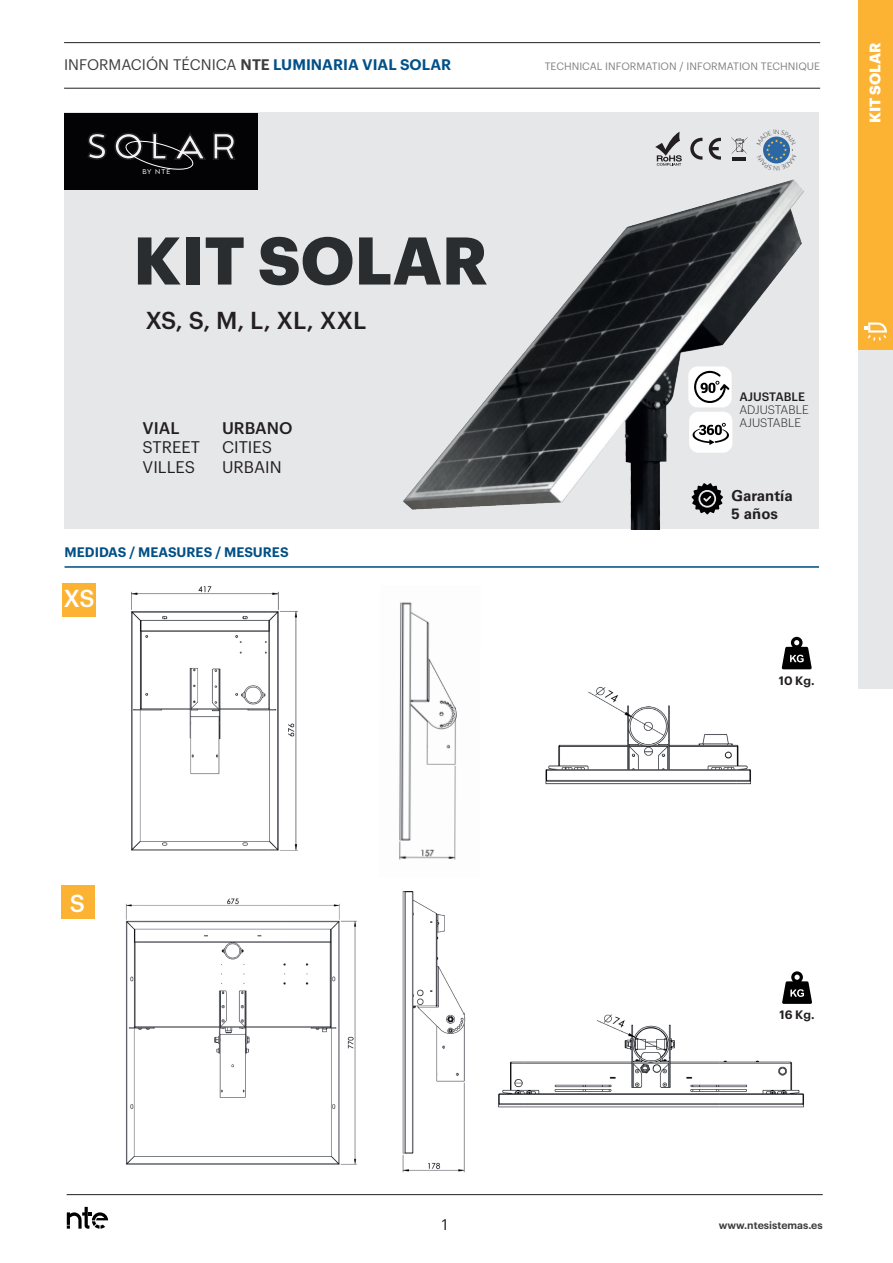
<style>
.page{position:relative;width:893px;height:1263px;background:#fff}
.page>*{position:absolute;margin:0;border:0;box-sizing:border-box;transform-origin:0 0}
.t1{font:700 65.85px "Graphik";color:#292d2f}
.t2{font:500 24px "Graphik";color:#231f20}
.t3{font:500 24px "Graphik";color:#fff}
.t4{font:16.5px/19.8px "Graphik";color:#231f20}
.t5{font:500 16.5px "Graphik";color:#231f20}
.t6{font:15px "Graphik";color:#3e3e3f}
.t7{font:700 15px/18px "Univers LT Std";color:#231f20}
.t8{font:700 15px "Graphik";color:#fff}
.t9{font:600 15px "Graphik";color:#fff}
.t10{font:15px "Graphik";color:#231f20}
.t11{font:600 13.5px "Graphik";color:#015086}
.t12{font:300 12px "Graphik";color:#231f20}
.t13{font:600 12px "Graphik";letter-spacing:-.005em;color:#231f20}
.t14{font:500 12px "Graphik";color:#231f20}
.t15{font:10.5px "Graphik";color:#808285}
.t16{font:600 10.5px "Graphik";color:#3e3e3f}
.t17{font:300 6.15px "LEMONMILK";color:#fff;scale:1.06 1}
.s1{font-weight:600}
.s2{font-weight:600;color:#015088}
</style>
<div class="page">
<div style="left:65px;top:112px;width:754px;height:417px;background:#e6e7e9"></div>
<img style="left:402px;top:131px;width:402px;height:398px">
<div style="left:858px;top:337px;width:35px;height:351px;background:#e6e7e9"></div>
<div style="left:858px;top:0;width:35px;height:349px;background:#fcb333"></div>
<svg style="left:864px;top:322px;width:23px;height:19px"></svg>
<hr style="left:64px;top:42px;width:756px;height:1px;background:#231f20">
<hr style="left:64px;top:88px;width:756px;height:1px;background:#231f20">
<svg style="left:67px;top:1207px;width:41px;height:22px"></svg>
<hr style="left:67px;top:1194px;width:756px;height:1px;background:#231f20">
<svg style="left:690px;top:138px;width:12px;height:22px"></svg>
<svg style="left:709px;top:138px;width:12px;height:22px"></svg>
<svg style="left:655px;top:132px;width:27px;height:34px"></svg>
<svg style="left:731px;top:137px;width:17px;height:17px"></svg>
<hr style="left:732px;top:157px;width:14px;height:3px;background:#231f20">
<div style="left:65px;top:113px;width:193px;height:76px;background:#030306"></div>
<svg style="left:87px;top:132px;width:149px;height:38px"></svg>
<hr style="left:65px;top:566px;width:754px;height:2px;background:#015086">
<div style="left:689px;top:412px;width:43px;height:41px;background:#fff;border-radius:9px"></div>
<svg style="left:692px;top:423px;width:37px;height:22px"></svg>
<div style="left:688px;top:366px;width:44px;height:41px;background:#fff;border-radius:9px"></div>
<svg style="left:694px;top:370px;width:35px;height:36px"></svg>
<svg style="left:782px;top:637px;width:30px;height:32px"></svg>
<div style="left:61px;top:885px;width:33px;height:33px;background:#fcb333"></div>
<img style="left:126px;top:898px;width:231px;height:267px">
<img style="left:402px;top:891px;width:64px;height:282px">
<img style="left:498px;top:1014px;width:306px;height:94px">
<img style="left:399px;top:602px;width:58px;height:258px">
<div style="left:63px;top:583px;width:33px;height:33px;background:#fcb333"></div>
<img style="left:545px;top:686px;width:206px;height:99px">
<img style="left:131px;top:586px;width:167px;height:265px">
<svg style="left:692px;top:483px;width:31px;height:31px"></svg>
<svg style="left:782px;top:971px;width:30px;height:33px"></svg>
<svg style="left:757px;top:131px;width:39px;height:40px"></svg>
<h3 class="t6" style="left:64px;top:54px;width:389px">INFORMACIÓN TÉCNICA <span class="s1">NTE</span> <span class="s2">LUMINARIA VIAL SOLAR</span></h3>
<p class="t15" style="left:545px;top:58px;width:277px">TECHNICAL INFORMATION / INFORMATION TECHNIQUE</p>
<p class="t17" style="left:142px;top:167px;width:28px">BY NTE</p>
<h1 class="t1" style="left:133px;top:210px;width:356px">KIT SOLAR</h1>
<h2 class="t2" style="left:145px;top:302px;width:222px">XS, S, M, L, XL, XXL</h2>
<h3 class="t5" style="left:143px;top:415px;width:39px">VIAL</h3>
<h3 class="t4" style="left:143px;top:436px;width:59px">STREET<br>VILLES</h3>
<h3 class="t5" style="left:222px;top:415px;width:72px">URBANO</h3>
<h3 class="t4" style="left:222px;top:436px;width:61px">CITIES<br>URBAIN</h3>
<p class="t11" style="left:65px;top:542px;width:226px">MEDIDAS / MEASURES / MESURES</p>
<h2 class="t3" style="left:64px;top:580px;width:33px">XS</h2>
<p class="t14" style="left:739px;top:388px;width:67px">AJUSTABLE</p>
<p class="t12" style="left:739px;top:414px;width:63px">AJUSTABLE</p>
<p class="t12" style="left:739px;top:401px;width:71px">ADJUSTABLE</p>
<h3 class="t7" style="left:731px;top:486px;width:63px">Garantía<br>5 años</h3>
<p class="t13" style="left:779px;top:671px;width:37px">10 Kg.</p>
<h3 class="t8" style="left:863px;top:123px;width:82px;rotate:-90deg">KIT SOLAR</h3>
<h3 class="t9" style="left:863px;top:101px;width:40px;rotate:-90deg">PULS</h3>
<h2 class="t3" style="left:70px;top:885px;width:17px">S</h2>
<p class="t13" style="left:780px;top:1005px;width:36px">16 Kg.</p>
<h3 class="t10" style="left:442px;top:1213px;width:7px">1</h3>
<p class="t16" style="left:719px;top:1217px;width:105px">www.ntesistemas.es</p>
</div>
